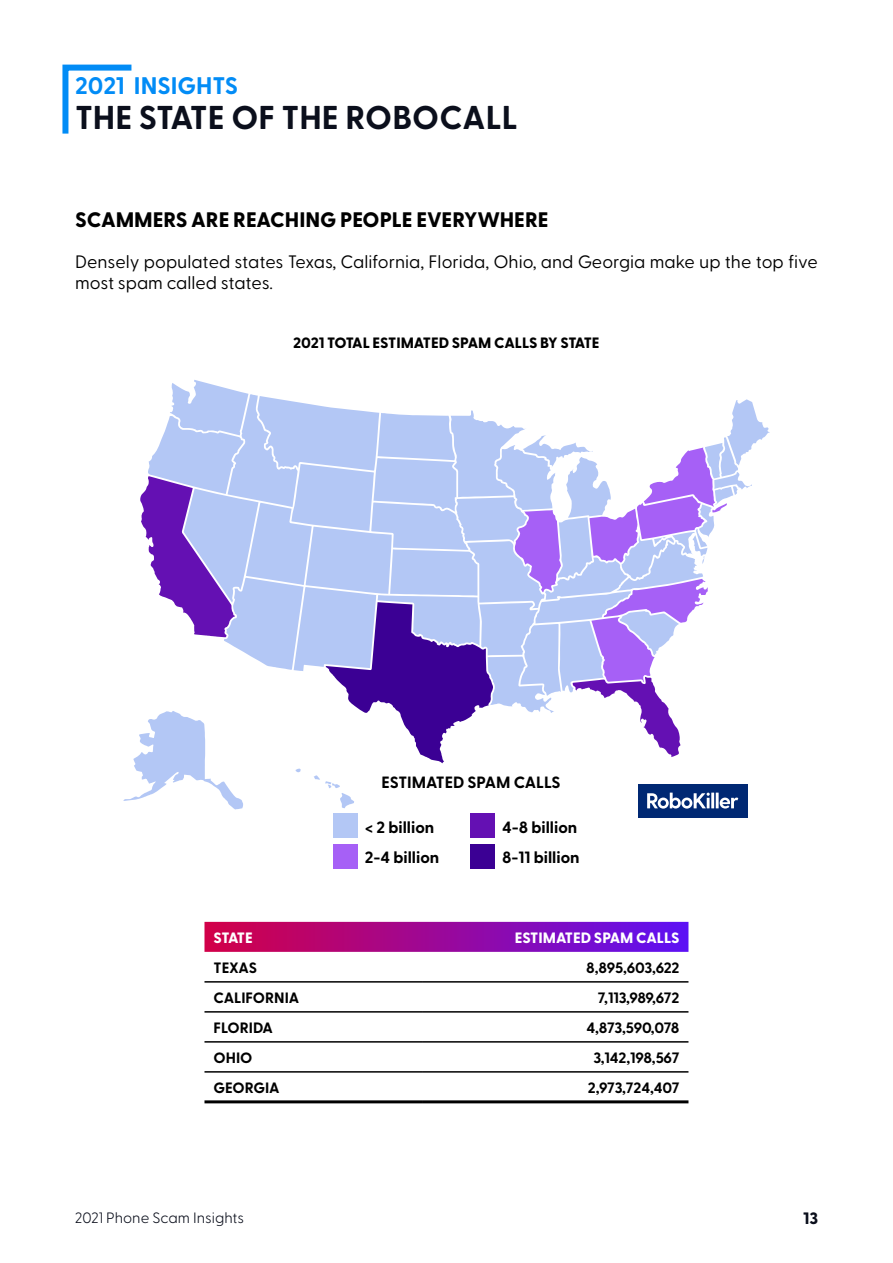
<style>
.page{position:relative;width:893px;height:1263px;background:#fff}
.page>*{position:absolute;margin:0;border:0;box-sizing:border-box;transform-origin:0 0}
.t1{font:700 33px "Greycliff CF";color:#0b0f1c}
.t2{font:700 24px "Greycliff CF";color:#028cf6}
.t3{font:800 21px "Greycliff CF";color:#000}
.t4{font:18px/20.7px "Greycliff CF";color:#000}
.t5{font:800 16.5px "Greycliff CF";color:#0b0f1c}
.t6{font:700 16.35px/30.3px "Greycliff CF";color:#000}
.t7{font:700 15px "Greycliff CF";letter-spacing:-.01em;color:#000}
.t8{font:800 15px "Greycliff CF";letter-spacing:-.01em;color:#000}
.t9{font:800 15px "Greycliff CF";letter-spacing:-.005em;color:#fff}
.t10{font:300 15px "Greycliff CF";color:#0b0f1c}
</style>
<div class="page">
<svg style="left:62px;top:64px;width:70px;height:70px"></svg>
<div style="left:334px;top:814px;width:24px;height:24px;background:#b3c7f5"></div>
<div style="left:334px;top:844px;width:24px;height:24px;background:#a660f6"></div>
<div style="left:471px;top:814px;width:24px;height:24px;background:#6410b3"></div>
<div style="left:471px;top:844px;width:24px;height:24px;background:#3b0094"></div>
<div style="left:638px;top:784px;width:110px;height:33px;background:#002873"></div>
<svg style="left:123px;top:380px;width:647px;height:430px"></svg>
<svg style="left:204px;top:922px;width:484px;height:30px;background:#99099d"></svg>
<hr style="left:204px;top:981px;width:219px;height:1px;background:#000">
<hr style="left:423px;top:981px;width:265px;height:1px;background:#000">
<hr style="left:204px;top:1011px;width:219px;height:1px;background:#000">
<hr style="left:423px;top:1011px;width:265px;height:1px;background:#000">
<hr style="left:204px;top:1041px;width:219px;height:1px;background:#000">
<hr style="left:423px;top:1041px;width:265px;height:1px;background:#000">
<hr style="left:204px;top:1071px;width:219px;height:1px;background:#000">
<hr style="left:423px;top:1071px;width:265px;height:1px;background:#000">
<hr style="left:204px;top:1100px;width:219px;height:3px;background:#000">
<hr style="left:423px;top:1100px;width:265px;height:3px;background:#000">
<h2 class="t2" style="left:75px;top:71px;width:165px">2021 INSIGHTS</h2>
<h1 class="t1" style="left:75px;top:97px;width:444px">THE STATE OF THE ROBOCALL</h1>
<p class="t3" style="left:75px;top:207px;width:475px">SCAMMERS ARE REACHING PEOPLE EVERYWHERE</p>
<p class="t4" style="left:75px;top:252px;width:744px">Densely populated states Texas, California, Florida, Ohio, and Georgia make up the top five most spam called states.</p>
<p class="t8" style="left:293px;top:333px;width:308px">2021 TOTAL ESTIMATED SPAM CALLS BY STATE</p>
<p class="t6" style="left:381px;top:768px;width:181px">ESTIMATED SPAM CALLS</p>
<p class="t6" style="left:365px;top:812px;width:71px">&lt; 2 billion</p>
<p class="t6" style="left:365px;top:842px;width:76px">2-4 billion</p>
<p class="t6" style="left:502px;top:812px;width:79px">4-8 billion<br>8-11 billion</p>
<p class="t9" style="left:214px;top:928px;width:41px">STATE</p>
<p class="t9" style="left:515px;top:928px;width:166px">ESTIMATED SPAM CALLS</p>
<p class="t7" style="left:214px;top:958px;width:45px">TEXAS</p>
<p class="t7" style="left:586px;top:958px;width:95px">8,895,603,622</p>
<p class="t7" style="left:214px;top:988px;width:87px">CALIFORNIA</p>
<p class="t7" style="left:598px;top:988px;width:83px">7,113,989,672</p>
<p class="t7" style="left:214px;top:1018px;width:61px">FLORIDA</p>
<p class="t7" style="left:586px;top:1018px;width:94px">4,873,590,078</p>
<p class="t7" style="left:214px;top:1048px;width:41px">OHIO</p>
<p class="t7" style="left:593px;top:1048px;width:88px">3,142,198,567</p>
<p class="t7" style="left:214px;top:1078px;width:68px">GEORGIA</p>
<p class="t7" style="left:588px;top:1078px;width:93px">2,973,724,407</p>
<p class="t10" style="left:75px;top:1209px;width:170px">2021 Phone Scam Insights</p>
<p class="t5" style="left:803px;top:1208px;width:16px">13</p>
</div>
